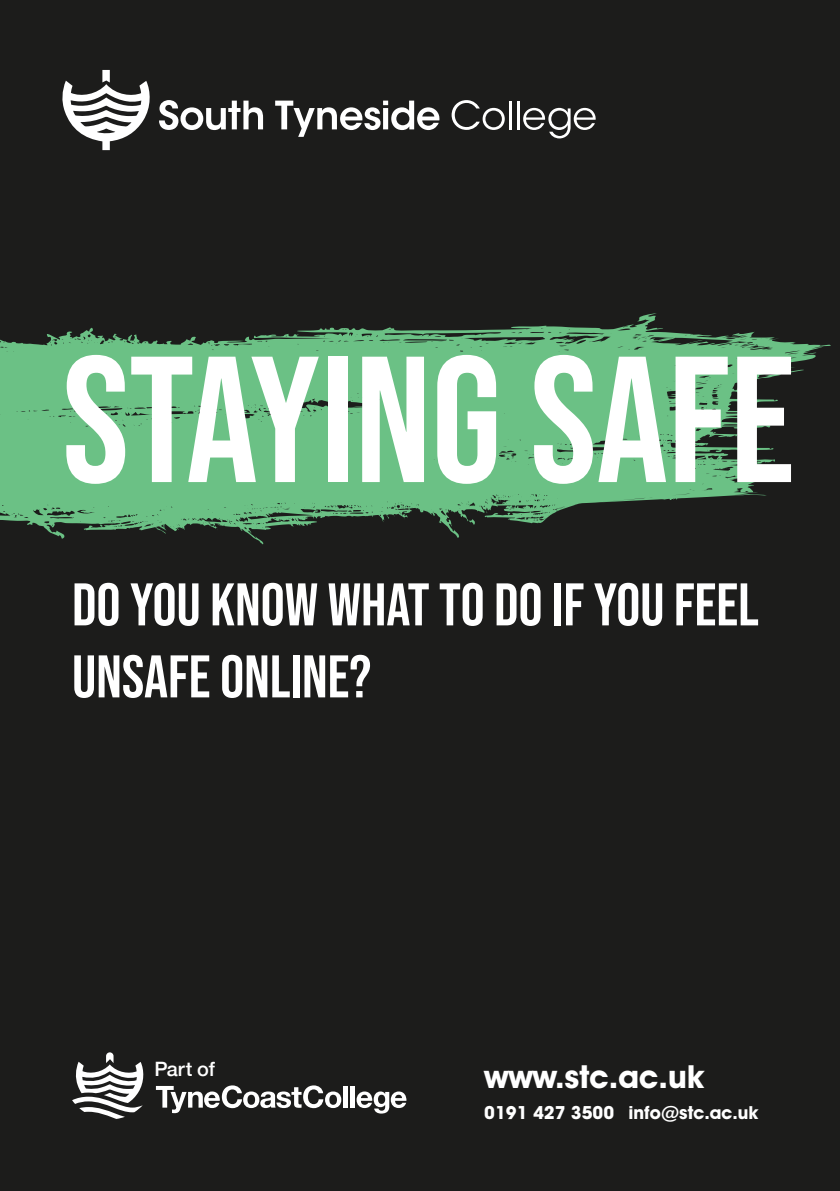
<style>
.page{position:relative;width:840px;height:1191px;background:#fff}
.page>*{position:absolute;margin:0;border:0;box-sizing:border-box;transform-origin:0 0}
.t1{font:179px "Bebas Neue";color:#fff}
.t2{font:60px "Bebas Neue";color:#fff}
.t3{font:700 32px "Avant Garde IT Cby BT";color:#fff}
.t4{font:500 19.8px "Helvetica Neue";letter-spacing:-.01em;color:#fff}
.t5{font:700 18.2px "Avant Garde IT Cby BT";color:#fff}
.s1{font-size:18px}
</style>
<div class="page">
<div style="left:0;top:0;width:839px;height:1191px;background:#1c1c1b"></div>
<svg style="left:0;top:313px;width:830px;height:231px;fill:#6bc185"></svg>
<svg style="left:159px;top:100px;width:104px;height:30px"></svg>
<svg style="left:275px;top:101px;width:164px;height:36px"></svg>
<svg style="left:451px;top:100px;width:53px;height:30px"></svg>
<hr style="left:508px;top:101px;width:3px;height:28px;background:#fff">
<hr style="left:517px;top:101px;width:3px;height:28px;background:#fff">
<svg style="left:523px;top:108px;width:72px;height:30px"></svg>
<svg style="left:62px;top:70px;width:88px;height:80px"></svg>
<svg style="left:72px;top:1052px;width:72px;height:67px"></svg>
<hr style="left:343px;top:1086px;width:4px;height:21px;background:#fff">
<hr style="left:350px;top:1086px;width:4px;height:21px;background:#fff">
<svg style="left:356px;top:1091px;width:50px;height:22px"></svg>
<svg style="left:156px;top:1085px;width:185px;height:28px"></svg>
<p class="t1" style="left:62px;top:319px;width:733px">STAYING SAFE</p>
<p class="t2" style="left:72px;top:570px;width:687px">DO YOU KNOW WHAT TO DO IF YOU FEEL</p>
<p class="t2" style="left:72px;top:642px;width:300px">UNSAFE ONLINE?</p>
<p class="t4" style="left:154px;top:1053px;width:62px">Part of</p>
<p class="t3" style="left:484px;top:1057px;width:221px">www.stc.ac.uk</p>
<p class="t5" style="left:484px;top:1101px;width:275px">0191 427 3500 info@stc.<span class="s1">ac.uk</span></p>
</div>
